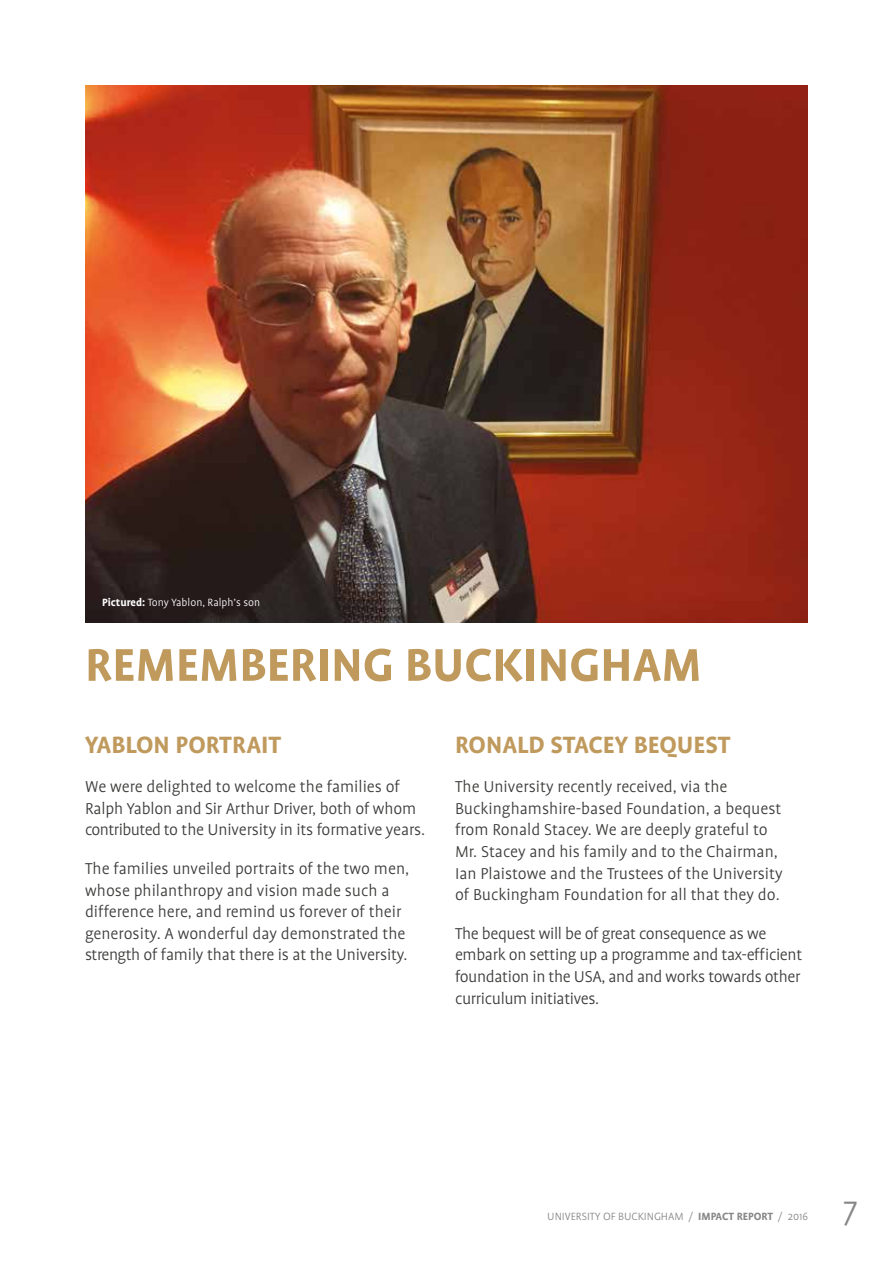
<style>
.page{position:relative;width:893px;height:1263px;background:#fff}
.page>*{position:absolute;margin:0;border:0;box-sizing:border-box;transform-origin:0 0}
.t1{font:700 52.5px "Profile";color:#c09a5d}
.t2{font:300 36px "Profile";color:#878787}
.t3{font:700 27px "Profile";color:#c09a5d}
.t4{font:300 18px/21.6px "Profile";color:#3c3c3b}
.t5{font:300 18px/21.6px "Profile";letter-spacing:-.02em;color:#3c3c3b}
.t6{font:300 12px "Profile";color:#878787}
.t7{font:300 12px "Profile";color:#fff}
.s1{font-weight:700}
</style>
<div class="page">
<img style="left:85px;top:85px;width:723px;height:538px">
<p class="t7" style="left:102px;top:597px;width:160px"><span class="s1">Pictured:</span> Tony Yablon, Ralph’s son</p>
<h1 class="t1" style="left:85px;top:636px;width:618px">REMEMBERING BUCKINGHAM</h1>
<h3 class="t3" style="left:85px;top:731px;width:198px">YABLON PORTRAIT</h3>
<p class="t4" style="left:85px;top:776px;width:342px">We were delighted to welcome the families of<br>Ralph Yablon and Sir Arthur Driver, both of whom contributed to the University in its formative years.</p>
<p class="t4" style="left:85px;top:858px;width:326px">The families unveiled portraits of the two men, whose philanthropy and vision made such a difference here, and remind us forever of their generosity. A wonderful day demonstrated the strength of family that there is at the University.</p>
<h3 class="t3" style="left:455px;top:731px;width:277px">RONALD STACEY BEQUEST</h3>
<p class="t4" style="left:455px;top:776px;width:329px">The University recently received, via the Buckinghamshire-based Foundation, a bequest from Ronald Stacey. We are deeply grateful to Mr. Stacey and his family and to the Chairman, Ian Plaistowe and the Trustees of the University of Buckingham Foundation for all that they do.</p>
<p class="t5" style="left:455px;top:922px;width:349px">The bequest will be of great consequence as we embark on setting up a programme and tax-efficient foundation in the USA, and and works towards other curriculum initiatives.</p>
<p class="t6" style="left:547px;top:1210px;width:262px">UNIVERSITY OF BUCKINGHAM / <span class="s1">IMPACT REPORT</span> / 2016</p>
<h2 class="t2" style="left:843px;top:1191px;width:16px">7</h2>
</div>
